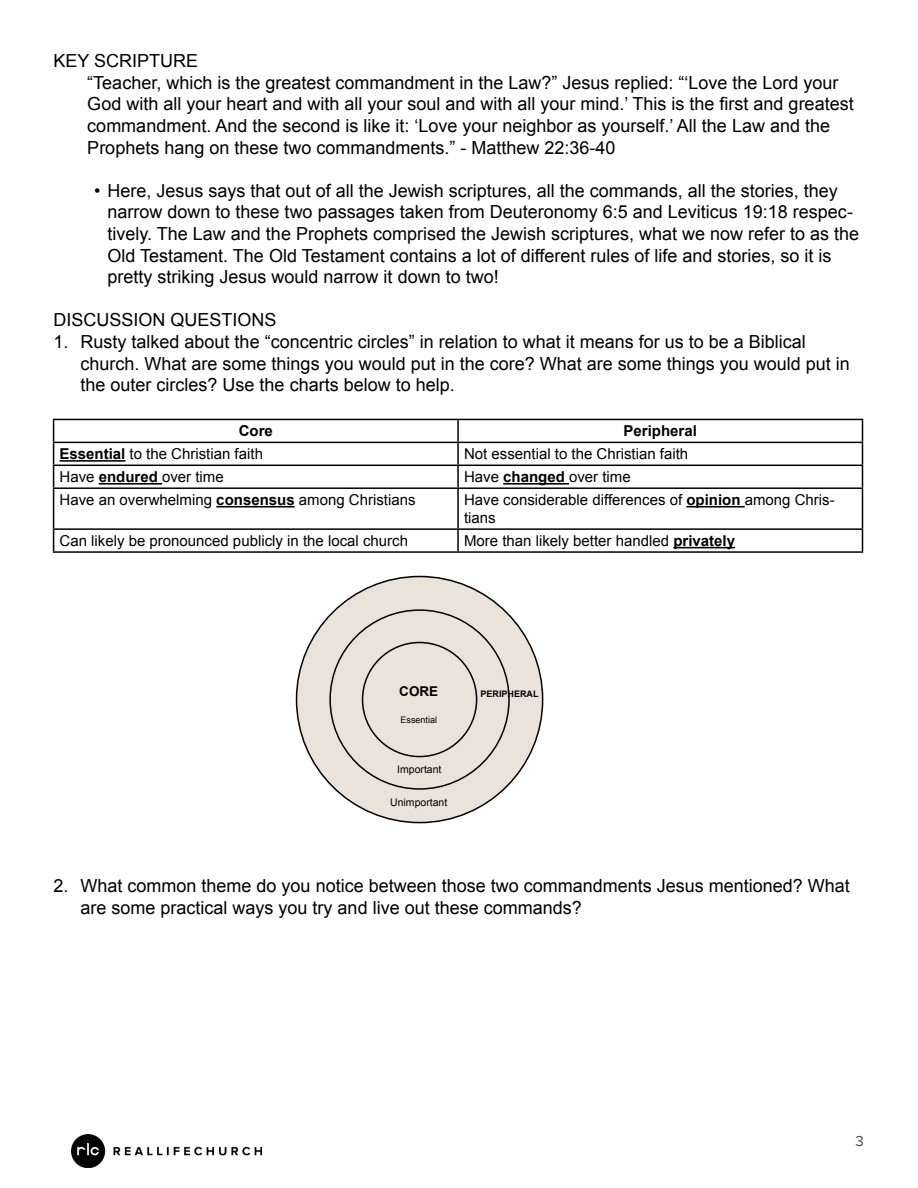
<style>
.page{position:relative;width:918px;height:1188px;background:#fff}
.page>*{position:absolute;margin:0;border:0;box-sizing:border-box;transform-origin:0 0}
.t1{font:18px/21.6px "Arial";color:#000}
.t2{font:15px/18px "Arial";color:#000}
.t3{font:700 15px "Arial";color:#000}
.t4{font:15px "Proxima Nova";color:#4a4a4b}
.t5{font:700 13.5px "Arial";color:#000}
.t6{font:10.5px "Arial";color:#000}
.t7{font:700 9px "Arial";color:#000}
.t8{font:9px "Arial";color:#000}
.s1{font-weight:700}
</style>
<div class="page">
<img style="left:71px;top:1134px;width:190px;height:34px">
<hr style="left:53px;top:419px;width:405px;height:1px;background:#000">
<hr style="left:458px;top:419px;width:405px;height:1px;background:#000">
<hr style="left:457px;top:420px;width:2px;height:22px;background:#000">
<hr style="left:53px;top:442px;width:405px;height:1px;background:#000">
<hr style="left:458px;top:442px;width:405px;height:1px;background:#000">
<hr style="left:457px;top:443px;width:2px;height:22px;background:#000">
<hr style="left:53px;top:465px;width:405px;height:1px;background:#000">
<svg style="left:53px;top:420px;width:1px;height:67px"></svg>
<hr style="left:458px;top:465px;width:405px;height:1px;background:#000">
<hr style="left:457px;top:466px;width:2px;height:21px;background:#000">
<svg style="left:862px;top:420px;width:1px;height:67px"></svg>
<hr style="left:53px;top:487px;width:405px;height:2px;background:#000">
<hr style="left:53px;top:489px;width:1px;height:39px;background:#000">
<hr style="left:458px;top:487px;width:405px;height:2px;background:#000">
<hr style="left:457px;top:489px;width:2px;height:39px;background:#000">
<hr style="left:862px;top:489px;width:1px;height:39px;background:#000">
<hr style="left:53px;top:528px;width:405px;height:2px;background:#000">
<svg style="left:53px;top:530px;width:1px;height:21px"></svg>
<hr style="left:458px;top:528px;width:405px;height:2px;background:#000">
<hr style="left:457px;top:530px;width:2px;height:21px;background:#000">
<svg style="left:862px;top:530px;width:1px;height:21px"></svg>
<hr style="left:53px;top:551px;width:405px;height:2px;background:#000">
<hr style="left:458px;top:551px;width:405px;height:2px;background:#000">
<hr style="left:60px;top:460px;width:65px;height:2px;background:#000">
<hr style="left:99px;top:483px;width:63px;height:2px;background:#000">
<hr style="left:503px;top:483px;width:66px;height:2px;background:#000">
<hr style="left:216px;top:506px;width:79px;height:2px;background:#000">
<hr style="left:686px;top:506px;width:59px;height:2px;background:#000">
<hr style="left:673px;top:547px;width:62px;height:1px;background:#000">
<div style="left:297px;top:576px;width:246px;height:247px;background:#eae3da;border-radius:50%"></div>
<div style="left:362px;top:642px;width:115px;height:115px;border:2px solid #000;border-radius:50%"></div>
<p class="t1" style="left:87px;top:50px;width:768px;text-indent:-34px">KEY SCRIPTURE<br>“Teacher, which is the greatest commandment in the Law?” Jesus replied: “‘Love the Lord your God with all your heart and with all your soul and with all your mind.’ This is the first and greatest commandment. And the second is like it: ‘Love your neighbor as yourself.’ All the Law and the Prophets hang on these two commandments.” - Matthew 22:36-40</p>
<p class="t1" style="left:108px;top:180px;width:753px;text-indent:-14px">• Here, Jesus says that out of all the Jewish scriptures, all the commands, all the stories, they narrow down to these two passages taken from Deuteronomy 6:5 and Leviticus 19:18 respec&shy;tively. The Law and the Prophets comprised the Jewish scriptures, what we now refer to as the Old Testament. The Old Testament contains a lot of different rules of life and stories, so it is pretty striking Jesus would narrow it down to two!</p>
<p class="t1" style="left:54px;top:309px;width:225px">DISCUSSION QUESTIONS</p>
<p class="t1" style="left:81px;top:331px;width:771px;text-indent:-27px">1. Rusty talked about the “concentric circles” in relation to what it means for us to be a Biblical church. What are some things you would put in the core? What are some things you would put in the outer circles? Use the charts below to help.</p>
<p class="t3" style="left:239px;top:421px;width:36px">Core</p>
<p class="t3" style="left:624px;top:421px;width:75px">Peripheral</p>
<p class="t2" style="left:60px;top:445px;width:205px"><span class="s1">Essential</span> to the Christian faith</p>
<p class="t2" style="left:464px;top:445px;width:226px">Not essential to the Christian faith</p>
<p class="t2" style="left:60px;top:468px;width:166px">Have <span class="s1">endured</span> over time</p>
<p class="t2" style="left:464px;top:468px;width:168px">Have <span class="s1">changed</span> over time</p>
<p class="t2" style="left:60px;top:491px;width:357px">Have an overwhelming <span class="s1">consensus</span> among Christians</p>
<p class="t2" style="left:464px;top:491px;width:372px">Have considerable differences of <span class="s1">opinion</span> among Chris&shy;tians</p>
<p class="t2" style="left:60px;top:532px;width:350px">Can likely be pronounced publicly in the local church</p>
<p class="t2" style="left:464px;top:532px;width:272px">More than likely better handled <span class="s1">privately</span></p>
<p class="t5" style="left:399px;top:682px;width:41px">CORE</p>
<p class="t8" style="left:401px;top:714px;width:38px">Essential</p>
<p class="t6" style="left:397px;top:762px;width:46px">Important</p>
<p class="t6" style="left:390px;top:795px;width:59px">Unimportant</p>
<p class="t7" style="left:481px;top:688px;width:60px">PERIPHERAL</p>
<p class="t1" style="left:81px;top:875px;width:771px;text-indent:-27px">2. What common theme do you notice between those two commandments Jesus mentioned? What are some practical ways you try and live out these commands?</p>
<p class="t4" style="left:856px;top:1130px;width:10px">3</p>
</div>
